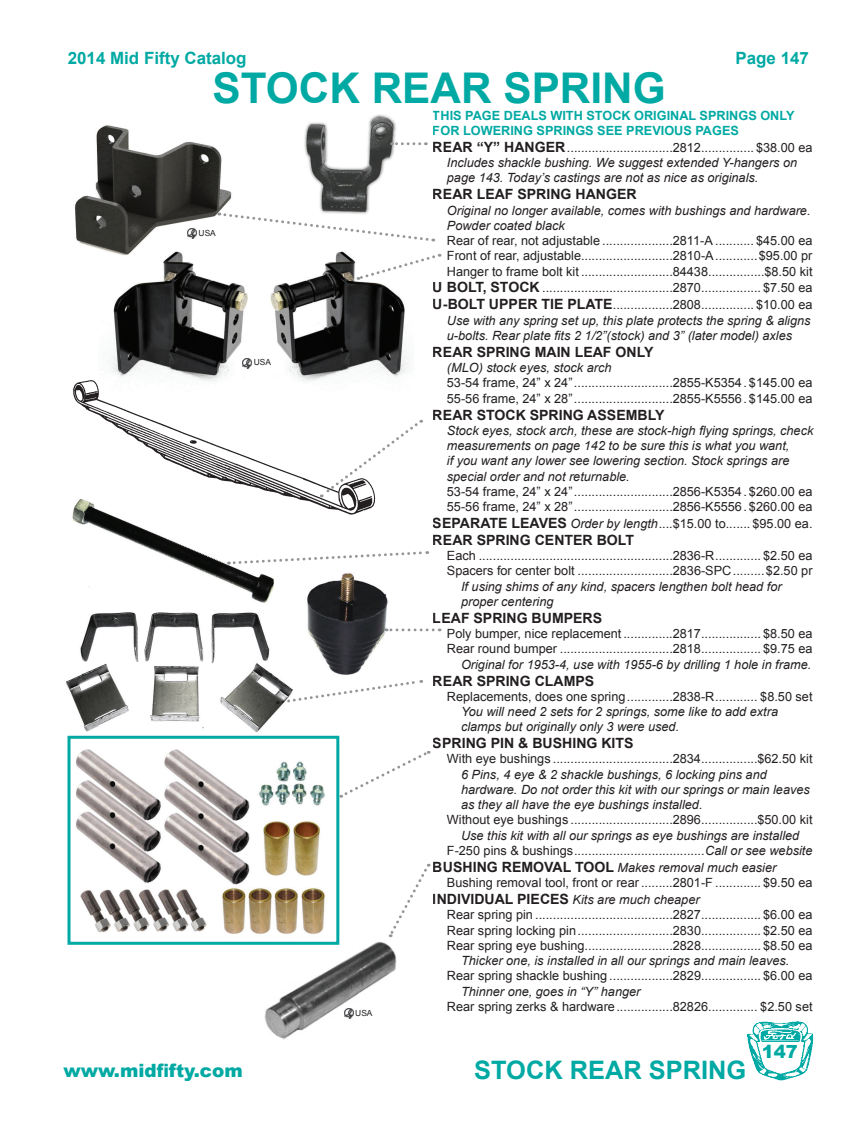
<style>
.page{position:relative;width:864px;height:1134px;background:#fff}
.page>*{position:absolute;margin:0;border:0;box-sizing:border-box;transform-origin:0 0}
.t1{font:700 42.3px "Arial";color:#00a9a3}
.t2{font:700 25.35px "Arial";color:#00a9a3}
.t3{font:900 18.3px "Arial";color:#00a9a3}
.t4{font:900 18px "Arial";color:#00a9a3}
.t5{font:700 16.95px "Arial";color:#00a9a3}
.t6{font:700 14.1px "Arial";color:#231f20}
.t7{font:12.75px/15.3px "Arial";color:#231f20}
.t8{font:italic 12.75px/15.3px "Arial";color:#231f20}
.t9{font:700 12.75px/15.3px "Arial";color:#00a9a3}
.t10{font:8.4px "Arial";color:#231f20}
.s1{font-weight:700;font-style:normal;font-size:14.1px}
.s2{font-style:normal}
.s3{font-weight:700;font-size:14.1px}
.s4{font-style:italic}
</style>
<div class="page">
<img style="left:304px;top:114px;width:92px;height:97px">
<img style="left:74px;top:125px;width:158px;height:124px">
<img style="left:98px;top:241px;width:312px;height:136px">
<svg style="left:392px;top:142px;width:34px;height:3px"></svg>
<svg style="left:219px;top:211px;width:215px;height:31px"></svg>
<svg style="left:357px;top:253px;width:83px;height:28px"></svg>
<img style="left:88px;top:525px;width:186px;height:78px">
<img style="left:307px;top:573px;width:81px;height:102px">
<svg style="left:228px;top:550px;width:200px;height:16px"></svg>
<svg style="left:386px;top:629px;width:47px;height:2px"></svg>
<svg style="left:383px;top:420px;width:39px;height:31px"></svg>
<img style="left:65px;top:612px;width:230px;height:127px">
<svg style="left:277px;top:679px;width:145px;height:26px"></svg>
<img style="left:67px;top:739px;width:259px;height:206px">
<img style="left:261px;top:929px;width:136px;height:111px">
<svg style="left:341px;top:751px;width:88px;height:47px"></svg>
<svg style="left:388px;top:864px;width:41px;height:73px"></svg>
<svg style="left:188px;top:229px;width:9px;height:9px"></svg>
<svg style="left:243px;top:358px;width:9px;height:10px"></svg>
<svg style="left:344px;top:1008px;width:9px;height:10px"></svg>
<img style="left:72px;top:375px;width:311px;height:150px">
<div style="left:68px;top:736px;width:271px;height:209px;border:3px solid #00a9a3"></div>
<img style="left:746px;top:1021px;width:67px;height:60px">
<h3 class="t5" style="left:68px;top:47px;width:180px">2014 Mid Fifty Catalog</h3>
<h3 class="t5" style="left:735px;top:47px;width:75px">Page 147</h3>
<h1 class="t1" style="left:212px;top:60px;width:455px">STOCK REAR SPRING</h1>
<p class="t10" style="left:199px;top:227px;width:19px">USA</p>
<p class="t10" style="left:254px;top:357px;width:19px">USA</p>
<h3 class="t3" style="left:64px;top:1057px;width:181px">www.midfifty.com</h3>
<p class="t10" style="left:355px;top:1007px;width:19px">USA</p>
<p class="t9" style="left:433px;top:108px;width:363px">THIS PAGE DEALS WITH STOCK ORIGINAL SPRINGS ONLY<br>FOR LOWERING SPRINGS SEE PREVIOUS PAGES</p>
<p class="t8" style="left:447px;top:140px;width:367px;text-indent:-14px"><span class="s1">REAR “Y” HANGER</span><span class="s2">..............................2812............... $38.00 ea<br></span>Includes shackle bushing. We suggest extended Y-hangers on page 143. Today’s castings are not as nice as originals.</p>
<p class="t6" style="left:433px;top:185px;width:205px">REAR LEAF SPRING HANGER</p>
<p class="t8" style="left:447px;top:203px;width:365px">Original no longer available, comes with bushings and hardware.<br>Powder coated black</p>
<p class="t7" style="left:447px;top:233px;width:367px;text-align:justify">Rear of rear, not adjustable ....................2811-A ........... $45.00 ea Front of rear, adjustable..........................2810-A............$95.00 pr Hanger to frame bolt kit ..........................84438................$8.50 kit</p>
<p class="t7" style="left:433px;top:280px;width:381px;line-height:17px"><span class="s3">U BOLT, STOCK</span> .....................................2870................. $7.50 ea<br><span class="s3">U-BOLT UPPER TIE PLATE</span>.................2808............... $10.00 ea</p>
<p class="t8" style="left:447px;top:313px;width:365px">Use with any spring set up, this plate protects the spring &amp; aligns u-bolts. Rear plate fits 2 1/2”(stock) and 3” (later model) axles</p>
<p class="t6" style="left:433px;top:343px;width:222px">REAR SPRING MAIN LEAF ONLY</p>
<p class="t8" style="left:447px;top:360px;width:166px">(MLO) stock eyes, stock arch</p>
<p class="t7" style="left:447px;top:375px;width:367px">53-54 frame, 24” x 24”............................2855-K5354. $145.00 ea<br>55-56 frame, 24” x 28”............................2855-K5556. $145.00 ea</p>
<p class="t6" style="left:433px;top:405px;width:233px">REAR STOCK SPRING ASSEMBLY</p>
<p class="t8" style="left:447px;top:423px;width:368px">Stock eyes, stock arch, these are stock-high flying springs, check measurements on page 142 to be sure this is what you want,<br>if you want any lower see lowering section. Stock springs are special order and not returnable.</p>
<p class="t7" style="left:447px;top:484px;width:367px">53-54 frame, 24” x 24”............................2856-K5354. $260.00 ea<br>55-56 frame, 24” x 28”............................2856-K5556. $260.00 ea</p>
<p class="t7" style="left:433px;top:516px;width:381px"><span class="s3">SEPARATE LEAVES</span> <span class="s4">Order by length</span>....$15.00 to....... $95.00 ea.</p>
<p class="t6" style="left:433px;top:531px;width:203px">REAR SPRING CENTER BOLT</p>
<p class="t7" style="left:447px;top:548px;width:367px">Each .......................................................2836-R............. $2.50 ea<br>Spacers for center bolt ...........................2836-SPC.........$2.50 pr</p>
<p class="t8" style="left:461px;top:579px;width:322px">If using shims of any kind, spacers lengthen bolt head for proper centering</p>
<p class="t6" style="left:433px;top:608px;width:171px">LEAF SPRING BUMPERS</p>
<p class="t7" style="left:447px;top:626px;width:367px">Poly bumper, nice replacement ..............2817................. $8.50 ea<br>Rear round bumper ................................2818................. $9.75 ea</p>
<p class="t8" style="left:461px;top:657px;width:352px">Original for 1953-4, use with 1955-6 by drilling 1 hole in frame.</p>
<p class="t6" style="left:433px;top:671px;width:163px">REAR SPRING CLAMPS</p>
<p class="t7" style="left:447px;top:689px;width:367px">Replacements, does one spring.............2838-R............ $8.50 set</p>
<p class="t8" style="left:461px;top:704px;width:319px">You will need 2 sets for 2 springs, some like to add extra clamps but originally only 3 were used.</p>
<p class="t6" style="left:433px;top:734px;width:202px">SPRING PIN &amp; BUSHING KITS</p>
<p class="t7" style="left:447px;top:751px;width:367px">With eye bushings ..................................2834................$62.50 kit</p>
<p class="t8" style="left:461px;top:767px;width:350px">6 Pins, 4 eye &amp; 2 shackle bushings, 6 locking pins and hardware. Do not order this kit with our springs or main leaves as they all have the eye bushings installed.</p>
<p class="t7" style="left:447px;top:812px;width:367px">Without eye bushings .............................2896................$50.00 kit</p>
<p class="t8" style="left:447px;top:828px;width:367px;text-align:center">Use this kit with all our springs as eye bushings are installed<br><span class="s2">F-250 pins &amp; bushings.....................................</span>Call or see website</p>
<p class="t7" style="left:447px;top:860px;width:367px;text-indent:-14px"><span class="s3">BUSHING REMOVAL TOOL</span> <span class="s4">Makes removal much easier<br></span>Bushing removal tool, front or rear .........2801-F ............. $9.50 ea</p>
<p class="t7" style="left:447px;top:892px;width:367px;text-indent:-14px"><span class="s3">INDIVIDUAL PIECES</span> <span class="s4">Kits are much cheaper<br></span>Rear spring pin .......................................2827................. $6.00 ea Rear spring locking pin...........................2830................. $2.50 ea Rear spring eye bushing.........................2828................. $8.50 ea</p>
<p class="t8" style="left:461px;top:953px;width:330px">Thicker one, is installed in all our springs and main leaves.</p>
<p class="t7" style="left:447px;top:968px;width:367px">Rear spring shackle bushing ..................2829................. $6.00 ea</p>
<p class="t8" style="left:461px;top:984px;width:181px">Thinner one, goes in “Y” hanger</p>
<p class="t7" style="left:447px;top:999px;width:367px">Rear spring zerks &amp; hardware................82826.............. $2.50 set</p>
<h2 class="t2" style="left:474px;top:1053px;width:274px">STOCK REAR SPRING</h2>
<h3 class="t4" style="left:762px;top:1039px;width:38px">147</h3>
</div>
